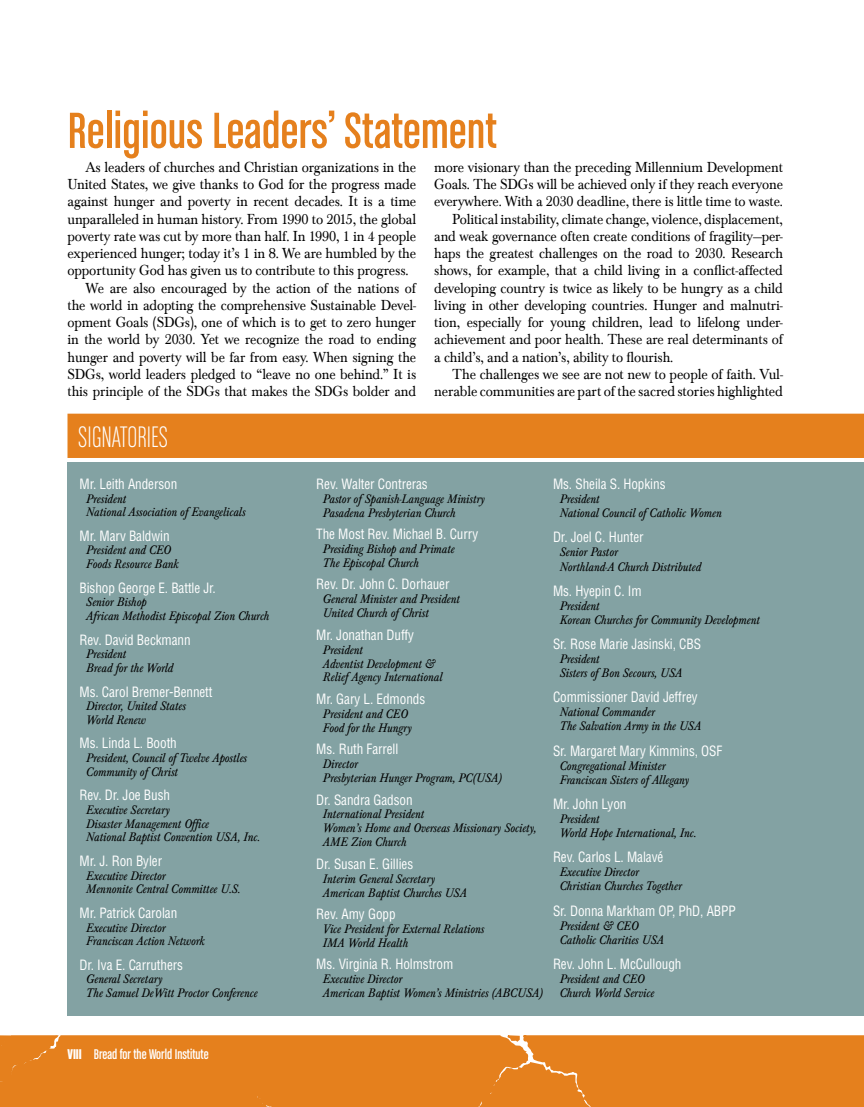
<style>
.page{position:relative;width:864px;height:1107px;background:#fff}
.page>*{position:absolute;margin:0;border:0;box-sizing:border-box;transform-origin:0 0}
.t1{font:54px "Chalet Comprime Cologne Sixty";letter-spacing:.005em;color:#e5801d}
.t2{font:31.5px "Chalet Comprime Milan Sixty";letter-spacing:.005em;color:#fff}
.t3{font:15px "Baskerville Com";letter-spacing:-.01em;color:#000;scale:.94 1}
.t4{font:15px "Baskerville Com";letter-spacing:-.01em;color:#000;scale:.95 1}
.t5{font:15px "Chalet Comprime Cologne Sixty";color:#fff}
.t6{font:condensed 13.8px "Helvetica";letter-spacing:-.005em;color:#fff;scale:.95 1}
.t7{font:italic 12.75px/14px "Baskerville Com";color:#000;scale:.95 1}
.s1{font-family:"Chalet Comprime Hong Kong Sixty"}
</style>
<div class="page">
<div style="left:0;top:1035px;width:505px;height:72px;background:#e5801d"></div>
<div style="left:0;top:1035px;width:60px;height:51px;background:#e5801d"></div>
<div style="left:505px;top:1035px;width:359px;height:72px;background:#e5801d"></div>
<div style="left:68px;top:462px;width:796px;height:554px;background:#83a2a3"></div>
<div style="left:68px;top:414px;width:796px;height:44px;background:#e5801d"></div>
<h1 class="t1" style="left:68px;top:101px;width:431px">Religious Leaders’ Statement</h1>
<p class="t4" style="left:86px;top:158px;width:350px">As leaders of churches and Christian organizations in the</p>
<p class="t4" style="left:68px;top:176px;width:369px">United States, we give thanks to God for the progress made</p>
<p class="t4" style="left:68px;top:193px;width:369px">against hunger and poverty in recent decades. It is a time</p>
<p class="t4" style="left:68px;top:210px;width:369px">unparalleled in human history. From 1990 to 2015, the global</p>
<p class="t4" style="left:68px;top:227px;width:369px">poverty rate was cut by more than half. In 1990, 1 in 4 people</p>
<p class="t4" style="left:68px;top:245px;width:369px">experienced hunger; today it’s 1 in 8. We are humbled by the</p>
<p class="t4" style="left:68px;top:262px;width:361px">opportunity God has given us to contribute to this progress.</p>
<p class="t3" style="left:86px;top:279px;width:353px">We are also encouraged by the action of the nations of</p>
<p class="t3" style="left:67px;top:296px;width:373px">the world in adopting the comprehensive Sustainable Devel-</p>
<p class="t3" style="left:68px;top:314px;width:373px">opment Goals (SDGs), one of which is to get to zero hunger</p>
<p class="t3" style="left:68px;top:331px;width:373px">in the world by 2030. Yet we recognize the road to ending</p>
<p class="t3" style="left:68px;top:348px;width:373px">hunger and poverty will be far from easy. When signing the</p>
<p class="t3" style="left:68px;top:365px;width:373px">SDGs, world leaders pledged to “leave no one behind.” It is</p>
<p class="t3" style="left:68px;top:383px;width:373px">this principle of the SDGs that makes the SDGs bolder and</p>
<p class="t3" style="left:434px;top:158px;width:373px">more visionary than the preceding Millennium Development</p>
<p class="t3" style="left:434px;top:176px;width:372px">Goals. The SDGs will be achieved only if they reach everyone</p>
<p class="t3" style="left:434px;top:193px;width:373px">everywhere. With a 2030 deadline, there is little time to waste.</p>
<p class="t3" style="left:452px;top:210px;width:353px">Political instability, climate change, violence, displacement,</p>
<p class="t3" style="left:434px;top:227px;width:373px">and weak governance often create conditions of fragility—per-</p>
<p class="t3" style="left:434px;top:245px;width:373px">haps the greatest challenges on the road to 2030. Research</p>
<p class="t3" style="left:434px;top:262px;width:373px">shows, for example, that a child living in a conflict-affected</p>
<p class="t3" style="left:434px;top:279px;width:373px">developing country is twice as likely to be hungry as a child</p>
<p class="t3" style="left:434px;top:296px;width:373px">living in other developing countries. Hunger and malnutri-</p>
<p class="t3" style="left:434px;top:314px;width:373px">tion, especially for young children, lead to lifelong under-</p>
<p class="t3" style="left:434px;top:331px;width:373px">achievement and poor health. These are real determinants of</p>
<p class="t3" style="left:434px;top:348px;width:256px">a child’s, and a nation’s, ability to flourish.</p>
<p class="t4" style="left:452px;top:365px;width:350px">The challenges we see are not new to people of faith. Vul-</p>
<p class="t4" style="left:434px;top:383px;width:369px">nerable communities are part of the sacred stories highlighted</p>
<h2 class="t2" style="left:78px;top:419px;width:91px">SIGNATORIES</h2>
<p class="t6" style="left:80px;top:475px;width:104px">Mr. Leith Anderson</p>
<p class="t7" style="left:86px;top:492px;width:169px">President<br>National Association of Evangelicals</p>
<p class="t6" style="left:80px;top:527px;width:96px">Mr. Marv Baldwin</p>
<p class="t7" style="left:86px;top:544px;width:99px">President and CEO<br>Foods Resource Bank</p>
<p class="t6" style="left:80px;top:579px;width:145px">Bishop George E. Battle Jr.</p>
<p class="t7" style="left:86px;top:596px;width:194px">Senior Bishop<br>African Methodist Episcopal Zion Church</p>
<p class="t6" style="left:80px;top:631px;width:119px">Rev. David Beckmann</p>
<p class="t7" style="left:86px;top:648px;width:93px">President<br>Bread for the World</p>
<p class="t6" style="left:80px;top:683px;width:142px">Ms. Carol Bremer-Bennett</p>
<p class="t7" style="left:86px;top:700px;width:107px">Director, United States<br>World Renew</p>
<p class="t6" style="left:80px;top:735px;width:104px">Ms. Linda L. Booth</p>
<p class="t7" style="left:86px;top:751px;width:171px">President, Council of Twelve Apostles<br>Community of Christ</p>
<p class="t6" style="left:80px;top:787px;width:97px">Rev. Dr. Joe Bush</p>
<p class="t7" style="left:86px;top:803px;width:184px">Executive Secretary<br>Disaster Management Office<br>National Baptist Convention USA, Inc.</p>
<p class="t6" style="left:80px;top:852px;width:88px">Mr. J. Ron Byler</p>
<p class="t7" style="left:86px;top:869px;width:164px">Executive Director<br>Mennonite Central Committee U.S.</p>
<p class="t6" style="left:80px;top:904px;width:104px">Mr. Patrick Carolan</p>
<p class="t7" style="left:86px;top:921px;width:126px">Executive Director<br>Franciscan Action Network</p>
<p class="t6" style="left:80px;top:956px;width:110px">Dr. Iva E. Carruthers</p>
<p class="t7" style="left:86px;top:973px;width:182px">General Secretary<br>The Samuel DeWitt Proctor Conference</p>
<p class="t5" style="left:68px;top:1046px;width:143px"><span class="s1">VIII</span> Bread for the World Institute</p>
<p class="t6" style="left:316px;top:475px;width:119px">Rev. Walter Contreras</p>
<p class="t7" style="left:323px;top:492px;width:172px">Pastor of Spanish-Language Ministry<br>Pasadena Presbyterian Church</p>
<p class="t6" style="left:316px;top:526px;width:172px">The Most Rev. Michael B. Curry</p>
<p class="t7" style="left:323px;top:542px;width:140px">Presiding Bishop and Primate<br>The Episcopal Church</p>
<p class="t6" style="left:316px;top:576px;width:142px">Rev. Dr. John C. Dorhauer</p>
<p class="t7" style="left:323px;top:593px;width:146px">General Minister and President<br>United Church of Christ</p>
<p class="t6" style="left:316px;top:626px;width:104px">Mr. Jonathan Duffy</p>
<p class="t7" style="left:323px;top:643px;width:127px">President<br>Adventist Development &amp;<br>Relief Agency International</p>
<p class="t6" style="left:316px;top:690px;width:116px">Mr. Gary L. Edmonds</p>
<p class="t7" style="left:323px;top:707px;width:95px">President and CEO<br>Food for the Hungry</p>
<p class="t6" style="left:316px;top:741px;width:88px">Ms. Ruth Farrell</p>
<p class="t7" style="left:323px;top:757px;width:190px">Director<br>Presbyterian Hunger Program, PC(USA)</p>
<p class="t6" style="left:316px;top:791px;width:103px">Dr. Sandra Gadson</p>
<p class="t7" style="left:323px;top:808px;width:226px">International President<br>Women’s Home and Overseas Missionary Society,<br>AME Zion Church</p>
<p class="t6" style="left:316px;top:855px;width:104px">Dr. Susan E. Gillies</p>
<p class="t7" style="left:323px;top:872px;width:153px">Interim General Secretary<br>American Baptist Churches USA</p>
<p class="t6" style="left:316px;top:905px;width:85px">Rev. Amy Gopp</p>
<p class="t7" style="left:323px;top:922px;width:171px">Vice President for External Relations<br>IMA World Health</p>
<p class="t6" style="left:316px;top:956px;width:146px">Ms. Virginia R. Holmstrom</p>
<p class="t7" style="left:323px;top:972px;width:233px">Executive Director<br>American Baptist Women’s Ministries (ABCUSA)</p>
<p class="t6" style="left:553px;top:475px;width:120px">Ms. Sheila S. Hopkins</p>
<p class="t7" style="left:560px;top:492px;width:172px">President<br>National Council of Catholic Women</p>
<p class="t6" style="left:553px;top:529px;width:97px">Dr. Joel C. Hunter</p>
<p class="t7" style="left:560px;top:546px;width:151px">Senior Pastor<br>Northland-A Church Distributed</p>
<p class="t6" style="left:553px;top:582px;width:95px">Ms. Hyepin C. Im</p>
<p class="t7" style="left:560px;top:599px;width:212px">President<br>Korean Churches for Community Development</p>
<p class="t6" style="left:553px;top:635px;width:157px">Sr. Rose Marie Jasinski, CBS</p>
<p class="t7" style="left:560px;top:652px;width:131px">President<br>Sisters of Bon Secours, USA</p>
<p class="t6" style="left:553px;top:689px;width:154px">Commissioner David Jeffrey</p>
<p class="t7" style="left:560px;top:705px;width:151px">National Commander<br>The Salvation Army in the USA</p>
<p class="t6" style="left:553px;top:742px;width:180px">Sr. Margaret Mary Kimmins, OSF</p>
<p class="t7" style="left:560px;top:759px;width:138px">Congregational Minister<br>Franciscan Sisters of Allegany</p>
<p class="t6" style="left:553px;top:795px;width:79px">Mr. John Lyon</p>
<p class="t7" style="left:560px;top:812px;width:145px">President<br>World Hope International, Inc.</p>
<p class="t6" style="left:553px;top:849px;width:118px">Rev. Carlos L. Malavé</p>
<p class="t7" style="left:560px;top:865px;width:130px">Executive Director<br>Christian Churches Together</p>
<p class="t6" style="left:553px;top:902px;width:194px">Sr. Donna Markham OP, PhD, ABPP</p>
<p class="t7" style="left:560px;top:919px;width:111px">President &amp; CEO<br>Catholic Charities USA</p>
<p class="t6" style="left:553px;top:955px;width:137px">Rev. John L. McCullough</p>
<p class="t7" style="left:560px;top:972px;width:101px">President and CEO<br>Church World Service</p>
</div>
